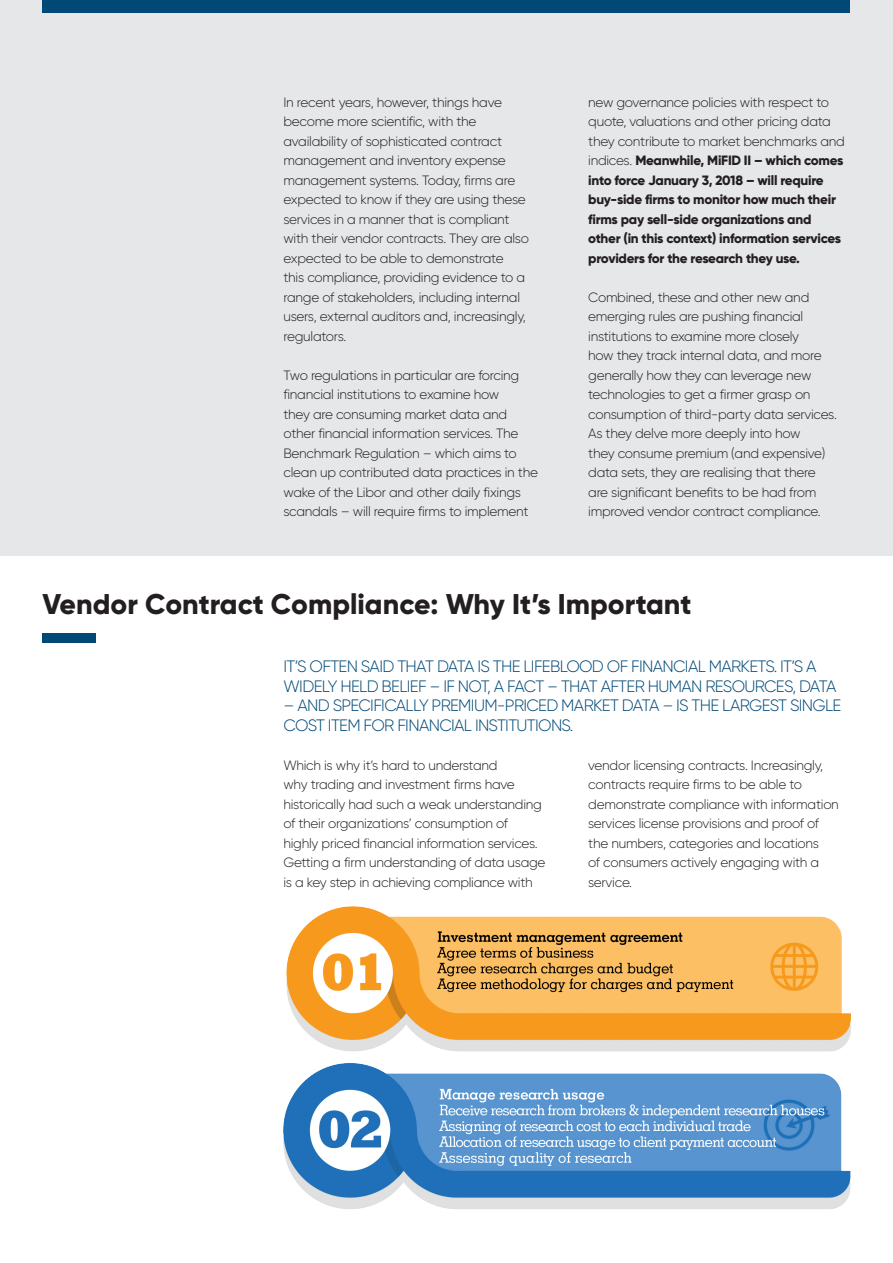
<style>
.page{position:relative;width:893px;height:1263px;background:#fff}
.page>*{position:absolute;margin:0;border:0;box-sizing:border-box;transform-origin:0 0}
.t1{font:800 28.5px "Gilroy";color:#231f20}
.Intro{font:300 16.5px/19.5px "Gilroy";letter-spacing:-.04em;color:#004977}
.Tekst{font:300 13.5px/19.5px "Gilroy";letter-spacing:-.02em;color:#231f20}
.Tekst-2{font:800 13.5px/19.5px "Gilroy";letter-spacing:-.02em;color:#231f20}
.s1{font-weight:300}
</style>
<div class="page">
<div style="left:0;top:0;width:893px;height:555px;background:#e6e7e9"></div>
<div style="left:43px;top:633px;width:53px;height:10px;background:#004977"></div>
<div style="left:43px;top:0;width:807px;height:13px;background:#004977"></div>
<img style="left:286px;top:906px;width:564px;height:146px">
<img style="left:283px;top:1063px;width:567px;height:146px">
<p class="Tekst" style="left:283px;top:92px;width:247px">In recent years, however, things have become more scientific, with the availability of sophisticated contract management and inventory expense management systems. Today, firms are expected to know if they are using these services in a manner that is compliant with their vendor contracts. They are also expected to be able to demonstrate<br>this compliance, providing evidence to a range of stakeholders, including internal users, external auditors and, increasingly, regulators.</p>
<p class="Tekst" style="left:283px;top:365px;width:256px">Two regulations in particular are forcing financial institutions to examine how<br>they are consuming market data and other financial information services. The Benchmark Regulation – which aims to clean up contributed data practices in the wake of the Libor and other daily fixings scandals – will require firms to implement</p>
<p class="Tekst-2" style="left:588px;top:92px;width:258px"><span class="s1">new governance policies with respect to quote, valuations and other pricing data they contribute to market benchmarks and indices.</span> Meanwhile, MiFID II – which comes into force January 3, 2018 – will require buy-side firms to monitor how much their firms pay sell-side organizations and other (in this context) information services providers for the research they use.</p>
<p class="Tekst" style="left:588px;top:287px;width:250px">Combined, these and other new and emerging rules are pushing financial institutions to examine more closely<br>how they track internal data, and more generally how they can leverage new technologies to get a firmer grasp on consumption of third-party data services.<br>As they delve more deeply into how<br>they consume premium (and expensive) data sets, they are realising that there are significant benefits to be had from improved vendor contract compliance.</p>
<h1 class="t1" style="left:43px;top:586px;width:651px">Vendor Contract Compliance: Why It’s Important</h1>
<p class="Intro" style="left:284px;top:656px;width:555px">IT’S OFTEN SAID THAT DATA IS THE LIFEBLOOD OF FINANCIAL MARKETS. IT’S A<br>WIDELY HELD BELIEF – IF NOT, A FACT – THAT AFTER HUMAN RESOURCES, DATA</p>
<p class="Intro" style="left:283px;top:695px;width:559px">– AND SPECIFICALLY PREMIUM-PRICED MARKET DATA – IS THE LARGEST SINGLE<br>COST ITEM FOR FINANCIAL INSTITUTIONS.</p>
<p class="Tekst" style="left:283px;top:755px;width:260px">Which is why it’s hard to understand<br>why trading and investment firms have historically had such a weak understanding of their organizations’ consumption of highly priced financial information services.</p>
<p class="Tekst" style="left:283px;top:852px;width:264px">Getting a firm understanding of data usage is a key step in achieving compliance with</p>
<p class="Tekst" style="left:588px;top:755px;width:252px">vendor licensing contracts. Increasingly, contracts require firms to be able to demonstrate compliance with information services license provisions and proof of the numbers, categories and locations<br>of consumers actively engaging with a service.</p>
</div>
